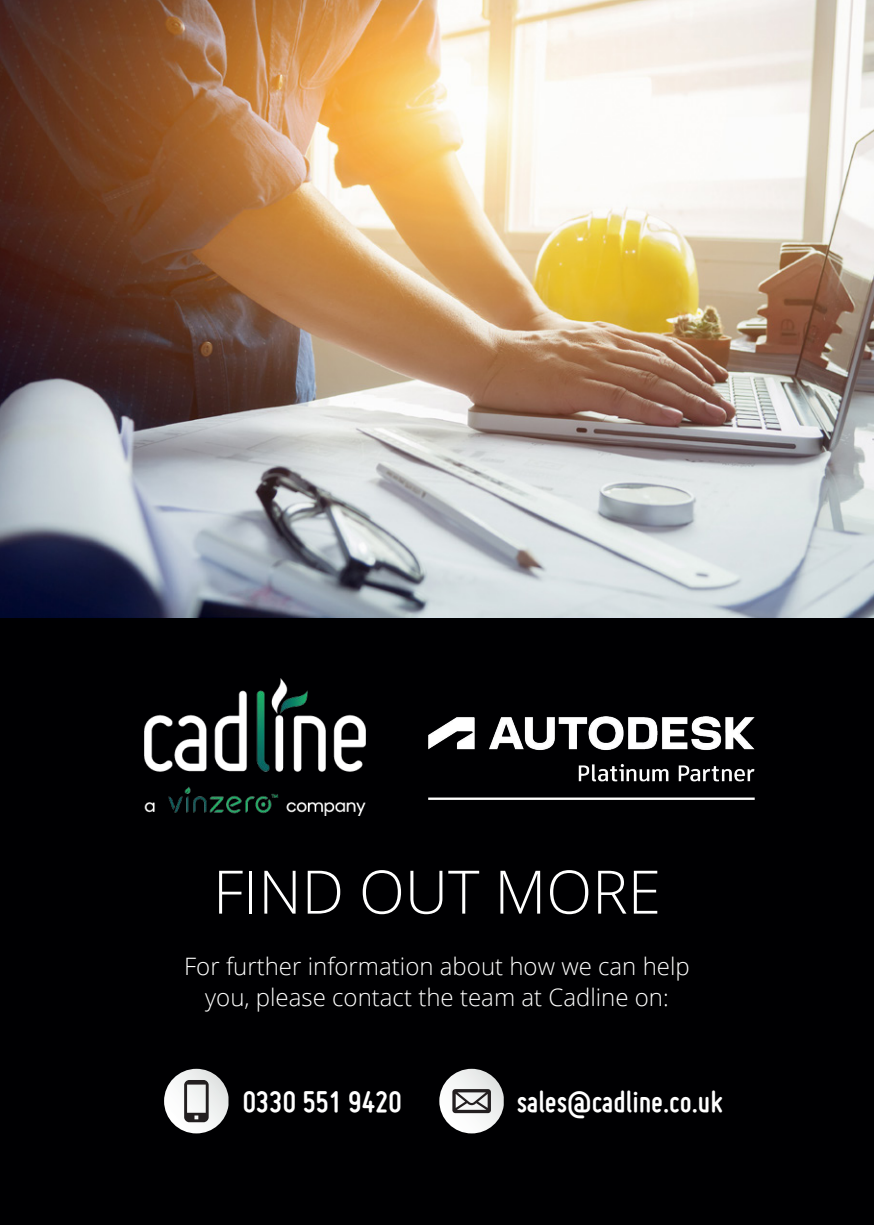
<style>
.page{position:relative;width:874px;height:1225px;background:#fff}
.page>*{position:absolute;margin:0;border:0;box-sizing:border-box;transform-origin:0 0}
.t1{font:300 60px "Open Sans";color:#fff}
.t2{font:700 32px "Miso";color:#fff}
.t3{font:300 24px "Open Sans";color:#fff}
</style>
<div class="page">
<div style="left:0;top:0;width:873px;height:1225px;background:#000002"></div>
<img style="left:0;top:0;width:873px;height:618px">
<svg style="left:164px;top:1068px;width:64px;height:65px"></svg>
<svg style="left:439px;top:1068px;width:64px;height:65px"></svg>
<img style="left:145px;top:679px;width:220px;height:136px">
<img style="left:428px;top:716px;width:325px;height:83px">
<p class="t1" style="left:213px;top:850px;width:449px">FIND OUT MORE</p>
<p class="t3" style="left:184px;top:949px;width:507px">For further information about how we can help</p>
<p class="t3" style="left:205px;top:980px;width:465px">you, please contact the team at Cadline on:</p>
<p class="t2" style="left:243px;top:1083px;width:160px">0330 551 9420</p>
<p class="t2" style="left:516px;top:1083px;width:207px">sales@cadline.co.uk</p>
</div>
